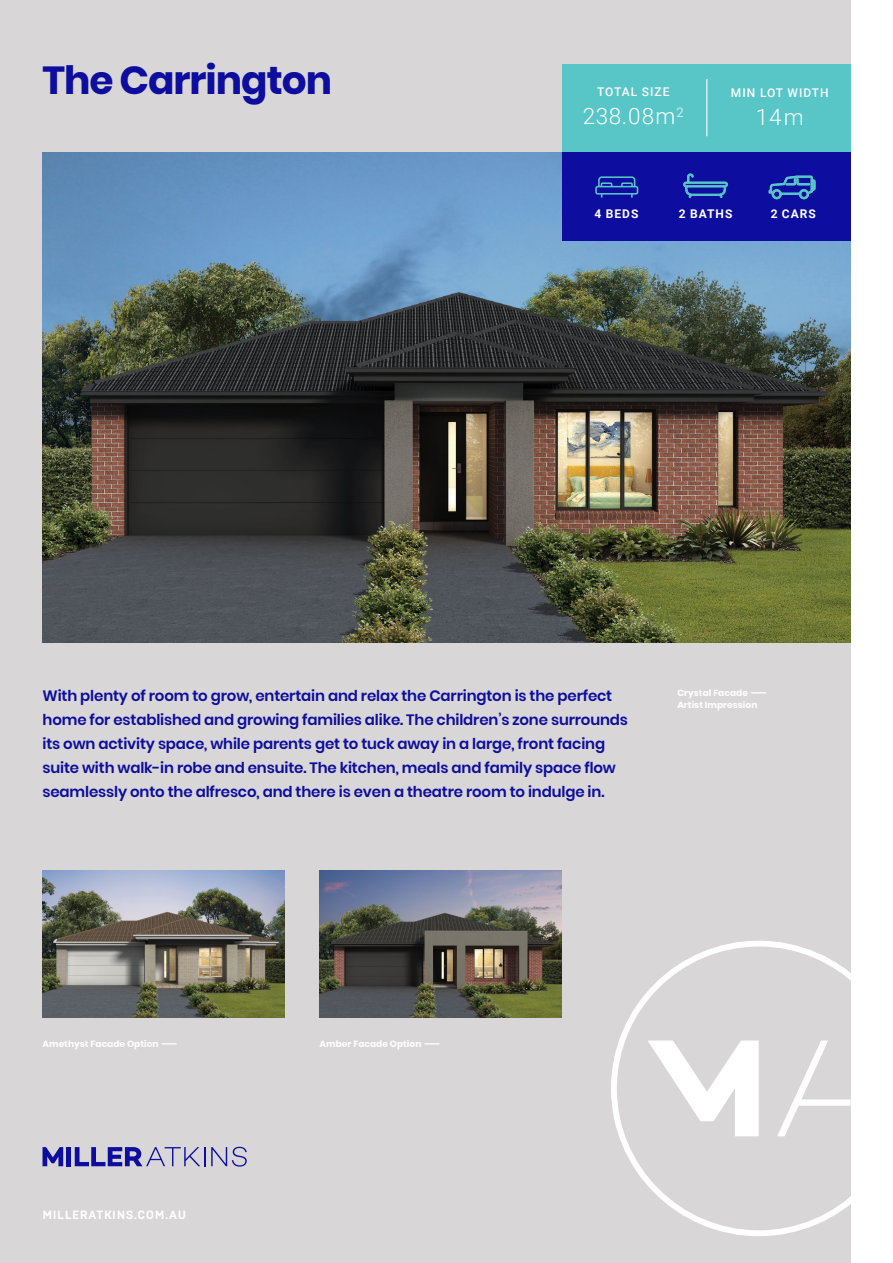
<style>
.page{position:relative;width:893px;height:1263px;background:#fff}
.page>*{position:absolute;margin:0;border:0;box-sizing:border-box;transform-origin:0 0}
.t1{font:700 39px "Poppins";letter-spacing:-.025em;color:#0d0d9f}
.t2{font:300 22.5px "Roboto";letter-spacing:.04em;color:#fff}
.t3{font:600 15px/24px "Poppins";letter-spacing:-.01em;color:#0d0d9f}
.t4{font:500 12px "Roboto";letter-spacing:.085em;color:#fff}
.t5{font:700 12px "Brutal Type";letter-spacing:.05em;color:#fff}
.t6{font:700 12px "Roboto";letter-spacing:.085em;color:#fff}
.t7{font:700 9px/12px "Poppins";letter-spacing:.005em;color:#fff}
</style>
<div class="page">
<div style="left:0;top:0;width:850px;height:1263px;background:#d8d6d6"></div>
<img style="left:43px;top:152px;width:807px;height:491px">
<img style="left:43px;top:870px;width:242px;height:147px">
<svg style="left:43px;top:1147px;width:20px;height:19px"></svg>
<hr style="left:67px;top:1147px;width:4px;height:19px;background:#0d0d9f">
<svg style="left:75px;top:1147px;width:130px;height:19px"></svg>
<svg style="left:211px;top:1147px;width:36px;height:19px"></svg>
<div style="left:562px;top:64px;width:288px;height:89px;background:#58c5c7"></div>
<hr style="left:706px;top:79px;width:1px;height:57px;background:#fff">
<div style="left:562px;top:152px;width:288px;height:89px;background:#0d0d9f"></div>
<svg style="left:683px;top:174px;width:45px;height:24px"></svg>
<svg style="left:595px;top:176px;width:43px;height:22px"></svg>
<svg style="left:769px;top:176px;width:46px;height:23px"></svg>
<svg style="left:611px;top:941px;width:239px;height:295px"></svg>
<img style="left:320px;top:871px;width:242px;height:147px">
<h1 class="t1" style="left:43px;top:58px;width:291px">The Carrington</h1>
<p class="t4" style="left:597px;top:83px;width:74px">TOTAL SIZE</p>
<h2 class="t2" style="left:583px;top:101px;width:103px">238.08m<sup>2</sup></h2>
<p class="t4" style="left:731px;top:84px;width:99px">MIN LOT WIDTH</p>
<h2 class="t2" style="left:756px;top:101px;width:49px">14m</h2>
<p class="t6" style="left:595px;top:206px;width:45px">4 BEDS</p>
<p class="t6" style="left:679px;top:206px;width:55px">2 BATHS</p>
<p class="t6" style="left:771px;top:206px;width:47px">2 CARS</p>
<p class="t3" style="left:43px;top:684px;width:587px">With plenty of room to grow, entertain and relax the Carrington is the perfect home for established and growing families alike. The children’s zone surrounds its own activity space, while parents get to tuck away in a large, front facing suite with walk-in robe and ensuite. The kitchen, meals and family space flow seamlessly onto the alfresco, and there is even a theatre room to indulge in.</p>
<p class="t7" style="left:677px;top:687px;width:92px">Crystal Facade –<br>Artist Impression</p>
<p class="t7" style="left:43px;top:1038px;width:137px">Amethyst Facade Option –</p>
<p class="t5" style="left:43px;top:1207px;width:145px">MILLERATKINS.COM.AU</p>
<p class="t7" style="left:320px;top:1038px;width:123px">Amber Facade Option –</p>
</div>
